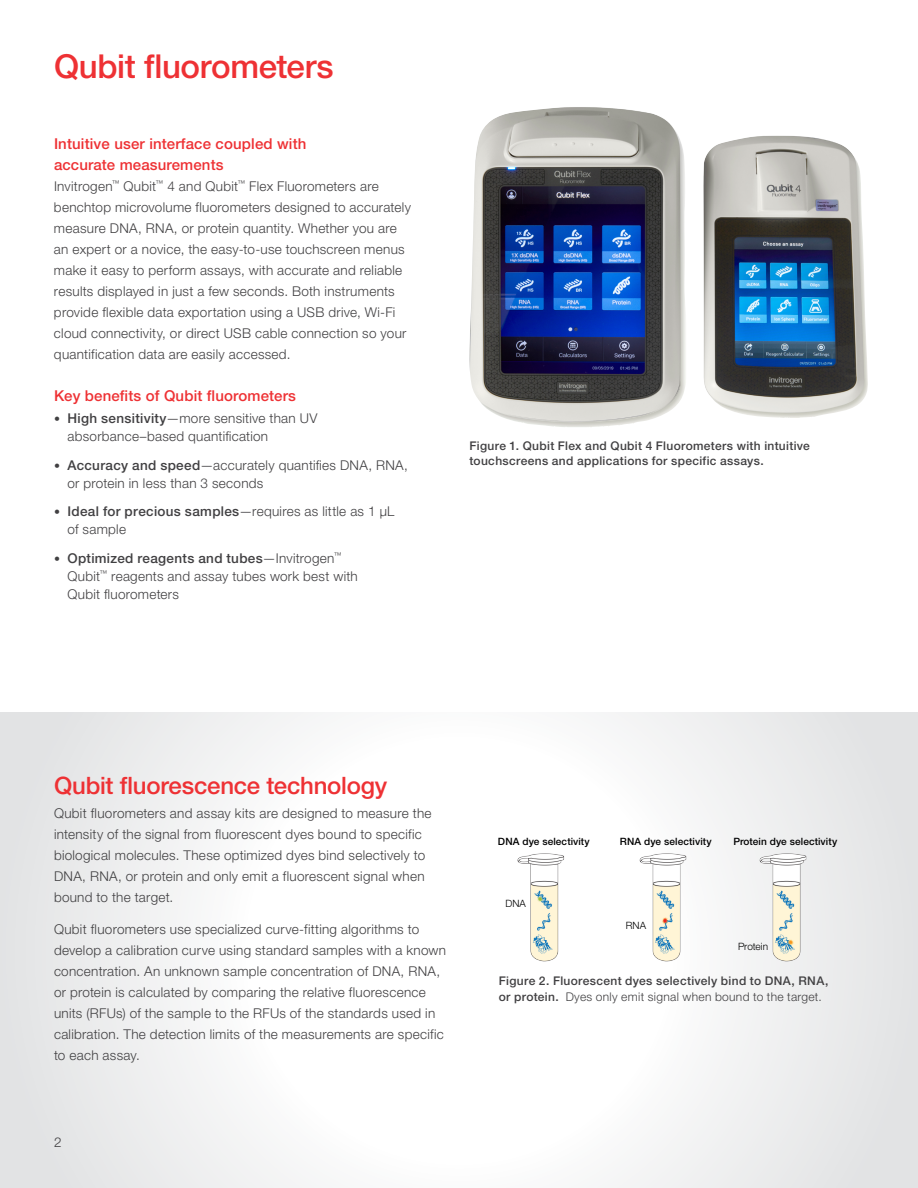
<style>
.page{position:relative;width:918px;height:1188px;background:#fff}
.page>*{position:absolute;margin:0;border:0;box-sizing:border-box;transform-origin:0 0}
.t1{font:500 33px "Helvetica Neue LTW1 G";letter-spacing:-.01em;color:#ee3134}
.t2{font:500 24px "Helvetica Neue LTW1 G";letter-spacing:-.01em;color:#ee3134}
.t3{font:500 15px/21px "Helvetica Neue LTW1 G";letter-spacing:.01em;color:#ee3134}
.t4{font:300 13.5px/21px "Helvetica Neue LTW1 G";letter-spacing:.02em;color:#414042}
.t5{font:500 12px/15.8px "Helvetica Neue LTW1 G";letter-spacing:.03em;color:#414042}
.t6{font:500 10.05px "Helvetica Neue LTW1 G";letter-spacing:.005em;color:#000}
.t7{font:300 10.05px "Helvetica Neue LTW1 G";letter-spacing:.005em;color:#000}
.s1{font-size:12px}
.s2{font-weight:500}
.s3{font-weight:300}
</style>
<div class="page">
<svg style="left:0;top:712px;width:918px;height:476px"></svg>
<img style="left:469px;top:107px;width:399px;height:320px">
<img style="left:515px;top:851px;width:53px;height:111px">
<img style="left:635px;top:851px;width:54px;height:111px">
<img style="left:756px;top:851px;width:52px;height:111px">
<h1 class="t1" style="left:54px;top:46px;width:281px">Qubit fluorometers</h1>
<p class="t3" style="left:54px;top:133px;width:254px">Intuitive user interface coupled with accurate measurements</p>
<p class="t4" style="left:54px;top:175px;width:358px">Invitrogen<sup>™</sup> Qubit<sup>™</sup> 4 and Qubit<sup>™</sup> Flex Fluorometers are benchtop microvolume fluorometers designed to accurately measure DNA, RNA, or protein quantity. Whether you are an expert or a novice, the easy-to-use touchscreen menus make it easy to perform assays, with accurate and reliable results displayed in just a few seconds. Both instruments provide flexible data exportation using a USB drive, Wi-Fi cloud connectivity, or direct USB cable connection so your quantification data are easily accessed.</p>
<p class="t3" style="left:54px;top:385px;width:243px">Key benefits of Qubit fluorometers</p>
<p class="t4" style="left:68px;top:409px;width:251px;line-height:18px;text-indent:-14px"><span class="s1">•</span> <span class="s2">High sensitivity</span>—more sensitive than UV absorbance–based quantification</p>
<p class="t4" style="left:68px;top:456px;width:342px;line-height:18px;text-indent:-14px"><span class="s1">•</span> <span class="s2">Accuracy and speed</span>—accurately quantifies DNA, RNA, or protein in less than 3 seconds</p>
<p class="t4" style="left:68px;top:502px;width:329px;line-height:18px;text-indent:-14px"><span class="s1">•</span> <span class="s2">Ideal for precious samples</span>—requires as little as 1 μL of sample</p>
<p class="t4" style="left:68px;top:549px;width:292px;line-height:18px;text-indent:-14px"><span class="s1">•</span> <span class="s2">Optimized reagents and tubes</span>—Invitrogen<sup>™<br></sup>Qubit<sup>™</sup> reagents and assay tubes work best with<br>Qubit fluorometers</p>
<p class="t5" style="left:470px;top:437px;width:342px">Figure 1. Qubit Flex and Qubit 4 Fluorometers with intuitive touchscreens and applications for specific assays.</p>
<h2 class="t2" style="left:54px;top:771px;width:335px">Qubit fluorescence technology</h2>
<p class="t4" style="left:54px;top:803px;width:379px">Qubit fluorometers and assay kits are designed to measure the intensity of the signal from fluorescent dyes bound to specific biological molecules. These optimized dyes bind selectively to DNA, RNA, or protein and only emit a fluorescent signal when bound to the target.</p>
<p class="t4" style="left:54px;top:918px;width:394px">Qubit fluorometers use specialized curve-fitting algorithms to develop a calibration curve using standard samples with a known concentration. An unknown sample concentration of DNA, RNA, or protein is calculated by comparing the relative fluorescence units (RFUs) of the sample to the RFUs of the standards used in calibration. The detection limits of the measurements are specific to each assay.</p>
<p class="t4" style="left:54px;top:1132px;width:9px">2</p>
<p class="t6" style="left:498px;top:835px;width:93px">DNA dye selectivity</p>
<p class="t6" style="left:620px;top:835px;width:93px">RNA dye selectivity</p>
<p class="t6" style="left:733px;top:835px;width:105px">Protein dye selectivity</p>
<p class="t7" style="left:505px;top:898px;width:22px">DNA</p>
<p class="t7" style="left:626px;top:920px;width:22px">RNA</p>
<p class="t7" style="left:738px;top:940px;width:32px">Protein</p>
<p class="t5" style="left:499px;top:973px;width:331px">Figure 2. Fluorescent dyes selectively bind to DNA, RNA, or protein. <span class="s3">Dyes only emit signal when bound to the target.</span></p>
</div>
